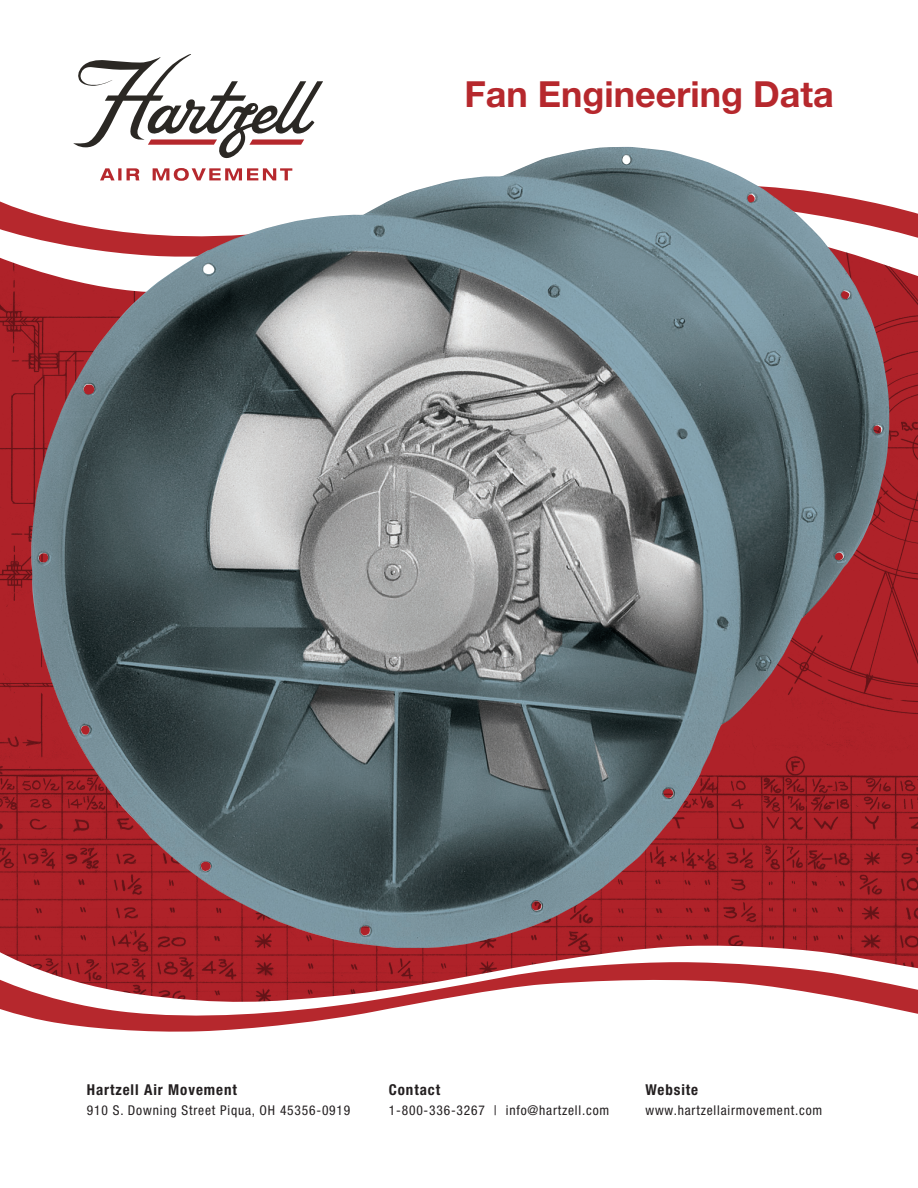
<style>
.page{position:relative;width:918px;height:1188px;background:#fff}
.page>*{position:absolute;margin:0;border:0;box-sizing:border-box;transform-origin:0 0}
.t1{font:700 36px "Helvetica Neue LT Std";color:#b6282d}
.Table_Header{font:700 condensed 15px "Helvetica Neue LT Std";letter-spacing:.06em;color:#231f20}
.Table_Header-2{font:condensed 13.5px "Helvetica Neue LT Std";letter-spacing:.06em;color:#231f20}
</style>
<div class="page">
<img style="left:0;top:261px;width:918px;height:683px">
<svg style="left:0;top:944px;width:918px;height:18px;fill:#af2229"></svg>
<svg style="left:0;top:962px;width:918px;height:70px"></svg>
<svg style="left:73px;top:54px;width:250px;height:93px"></svg>
<svg style="left:0;top:199px;width:918px;height:62px"></svg>
<img style="left:31px;top:147px;width:826px;height:801px">
<p class="t1" style="left:464px;top:72px;width:371px">Fan Engineering Data</p>
<p class="Table_Header" style="left:87px;top:1081px;width:151px">Hartzell Air Movement</p>
<p class="Table_Header-2" style="left:87px;top:1102px;width:265px">910 S. Downing Street Piqua, OH 45356-0919</p>
<p class="Table_Header" style="left:389px;top:1081px;width:53px">Contact</p>
<p class="Table_Header-2" style="left:389px;top:1102px;width:222px">1-800-336-3267 | info@hartzell.com</p>
<p class="Table_Header" style="left:646px;top:1081px;width:54px">Website</p>
<p class="Table_Header-2" style="left:646px;top:1102px;width:178px">www.hartzellairmovement.com</p>
</div>
